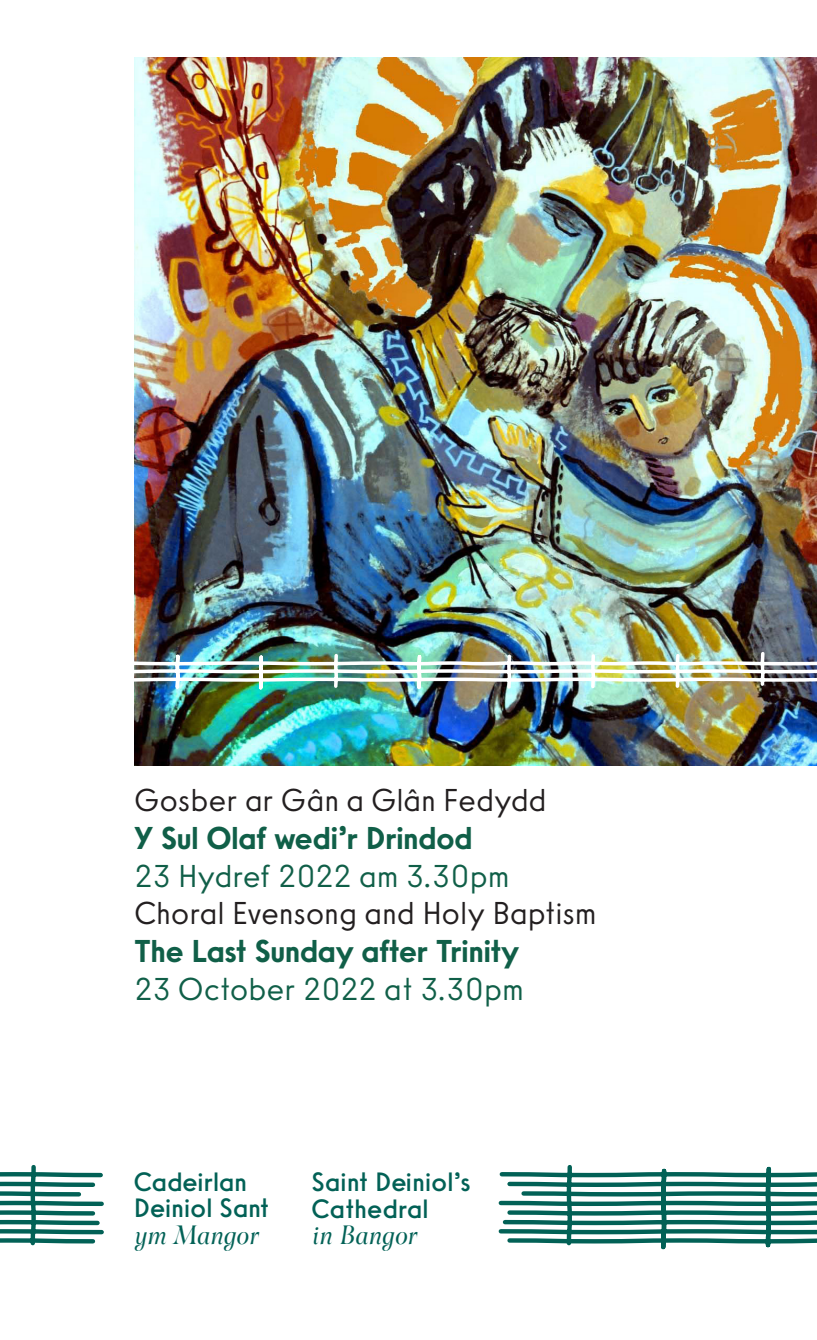
<style>
.page{position:relative;width:817px;height:1340px;background:#fff}
.page>*{position:absolute;margin:0;border:0;box-sizing:border-box;transform-origin:0 0}
.t1{font:500 31.5px/37.8px "Sawton Circular";color:#105f48}
.t2{font:100 31.5px "Sawton Circular";letter-spacing:-.005em;color:#231f20}
.t3{font:26.55px/26.6px "Sawton Circular";letter-spacing:.01em;color:#026156}
.s1{font-weight:100}
.s2{font-family:"Scilla";font-style:italic}
</style>
<div class="page">
<svg style="left:0;top:1165px;width:816px;height:85px"></svg>
<img style="left:134px;top:57px;width:682px;height:708px">
<img style="left:134px;top:650px;width:682px;height:42px">
<p class="t2" style="left:134px;top:781px;width:414px">Gosber ar Gân a Glân Fedydd</p>
<p class="t1" style="left:134px;top:819px;width:377px">Y Sul Olaf wedi’r Drindod<br><span class="s1">23 Hydref 2022 am 3.30pm</span></p>
<p class="t2" style="left:134px;top:894px;width:464px">Choral Evensong and Holy Baptism</p>
<p class="t1" style="left:134px;top:932px;width:391px">The Last Sunday after Trinity<br><span class="s1">23 October 2022 at 3.30pm</span></p>
<p class="t3" style="left:134px;top:1168px;width:137px">Cadeirlan<br>Deiniol Sant <span class="s2">ym Mangor</span></p>
<p class="t3" style="left:311px;top:1168px;width:160px">Saint Deiniol’s<br>Cathedral<br><span class="s2">in Bangor</span></p>
</div>
